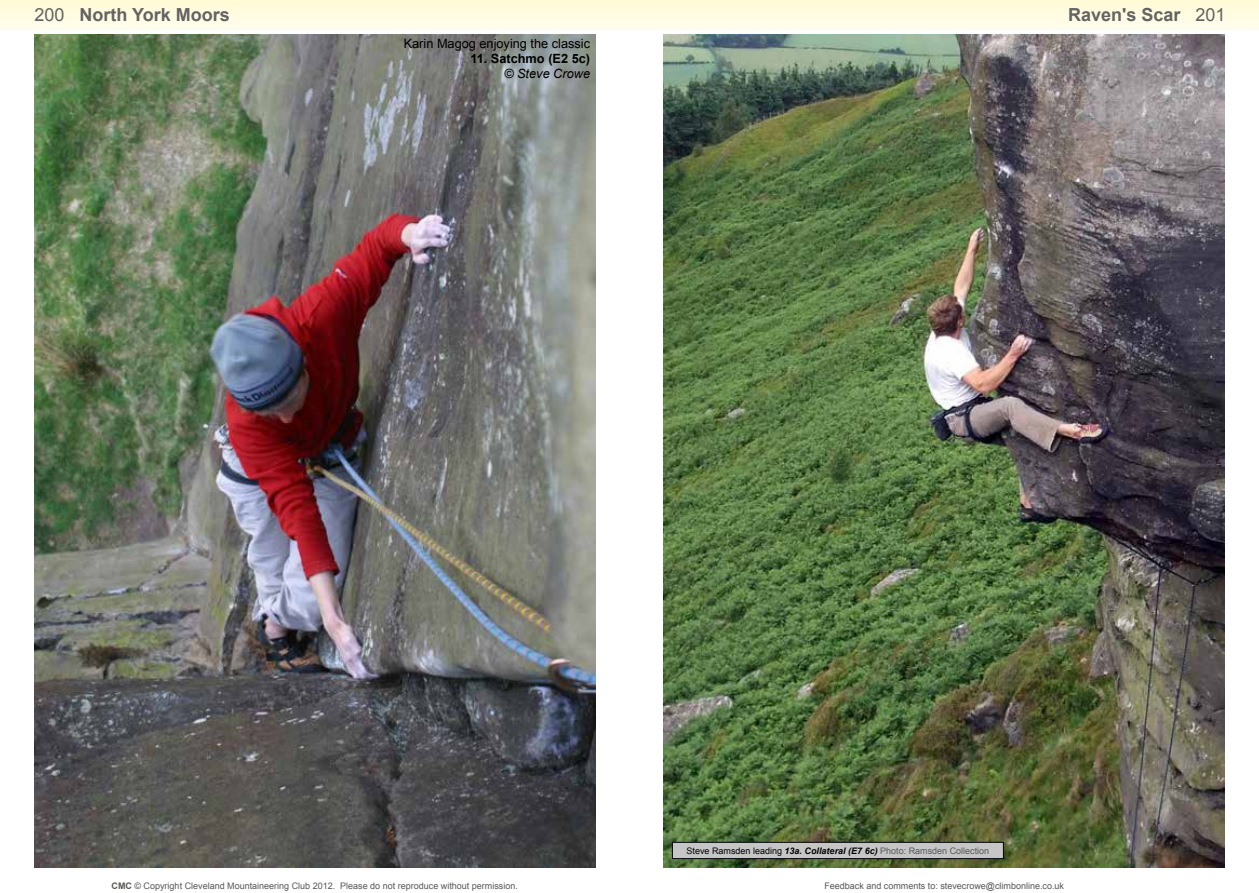
<style>
.page{position:relative;width:1259px;height:893px;background:#fff}
.page>*{position:absolute;margin:0;border:0;box-sizing:border-box;transform-origin:0 0}
.t1{font:700 18px "Arial";color:#646363}
.t2{font:12.75px "Arial";color:#000}
.t3{font:700 12.75px "Arial";color:#000}
.t4{font:italic 12.75px "Arial";color:#000}
.t5{font:9px "Arial";color:#575756}
.s1{font-weight:400}
.s2{color:#000}
.s3{font-weight:700;font-style:italic;color:#000}
.s4{font-weight:700}
</style>
<div class="page">
<div style="left:630px;top:0;width:629px;height:29px;background:#fffce1"></div>
<div style="left:0;top:0;width:630px;height:29px;background:#fffce1"></div>
<img style="left:34px;top:34px;width:561px;height:833px">
<img style="left:663px;top:34px;width:562px;height:833px">
<div style="left:672px;top:842px;width:331px;height:17px;background:#c6c6c6"></div>
<div style="left:672px;top:842px;width:331px;height:17px;border:1px solid #000"></div>
<h1 class="t1" style="left:35px;top:2px;width:197px"><span class="s1">200</span> North York Moors</h1>
<h1 class="t1" style="left:1068px;top:2px;width:159px">Raven's Scar <span class="s1">201</span></h1>
<h2 class="t2" style="left:404px;top:35px;width:188px">Karin Magog enjoying the classic</h2>
<h2 class="t3" style="left:470px;top:50px;width:121px">11. Satchmo (E2 5c)</h2>
<h2 class="t4" style="left:504px;top:65px;width:87px">© Steve Crowe</h2>
<p class="t5" style="left:686px;top:845px;width:304px"><span class="s2">Steve Ramsden leading</span> <span class="s3">13a. Collateral (E7 6c)</span> Photo: Ramsden Collection</p>
<p class="t5" style="left:111px;top:880px;width:408px"><span class="s4">CMC</span> © Copyright Cleveland Mountaineering Club 2012. Please do not reproduce without permission.</p>
<p class="t5" style="left:824px;top:880px;width:241px">Feedback and comments to: stevecrowe@climbonline.co.uk</p>
</div>
